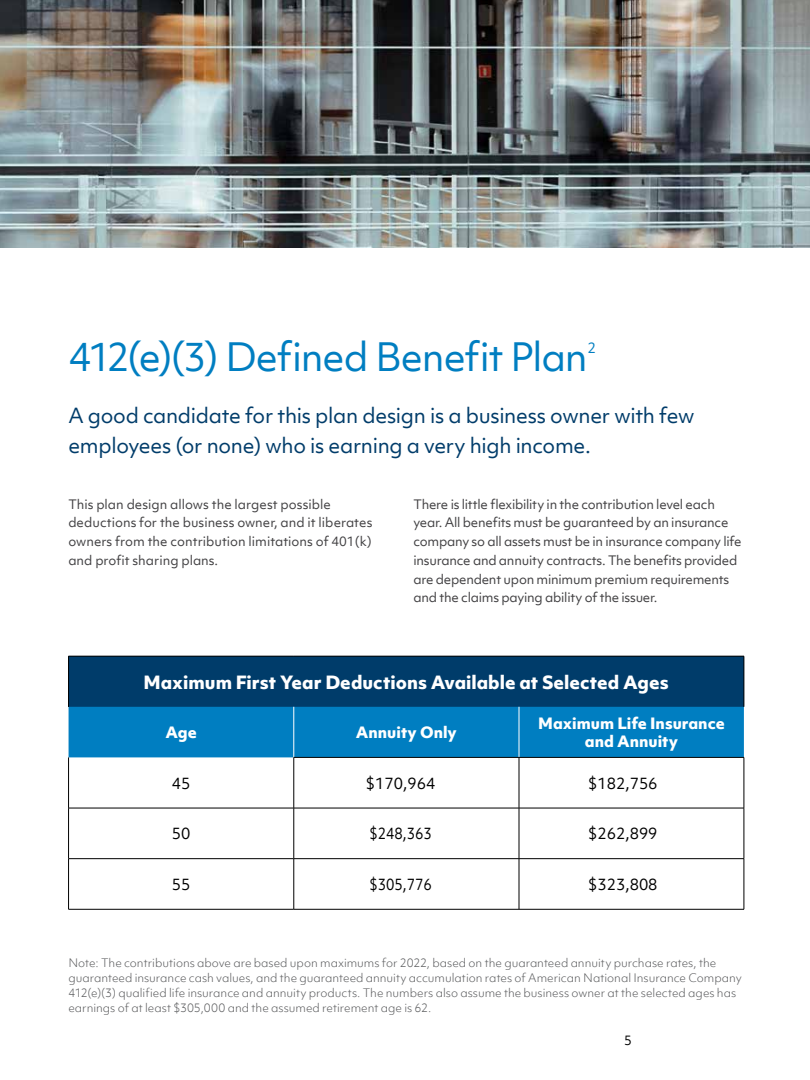
<style>
.page{position:relative;width:810px;height:1080px;background:#fff}
.page>*{position:absolute;margin:0;border:0;box-sizing:border-box;transform-origin:0 0}
.t1{font:37.5px "Objektiv Mk 1";letter-spacing:-.03em;color:#007ec1}
.t2{font:20px/30px "Objektiv Mk 1";letter-spacing:-.015em;color:#003c6a}
.t3{font:800 17.5px "Objektiv Mk 1";color:#fff}
.t4{font:800 15px/18px "Objektiv Mk 1";color:#fff;text-align:center}
.t5{font:15px "Objektiv Mk 1";color:#000}
.t6{font:15px "Objektiv Mk 1";color:#000;scale:.9 1}
.t7{font:13.88px "Objektiv Mk 1";color:#007ec1}
.t8{font:12.5px/18.8px "Objektiv Mk 1";letter-spacing:-.02em;color:#414042}
.t9{font:12.5px/18.8px "Objektiv Mk 1";color:#414042}
.t10{font:12.5px "Objektiv Mk 1";color:#000}
.t11{font:300 11.25px/15px "Objektiv Mk 1";color:#58595b}
</style>
<div class="page">
<img style="left:0;top:0;width:810px;height:248px">
<div style="left:69px;top:656px;width:675px;height:51px;background:#003c6a"></div>
<div style="left:69px;top:707px;width:675px;height:50px;background:#007ec1"></div>
<svg style="left:295px;top:758px;width:449px;height:151px"></svg>
<hr style="left:68px;top:656px;width:226px;height:1px;background:#000">
<hr style="left:68px;top:656px;width:1px;height:51px;background:#000">
<hr style="left:294px;top:656px;width:225px;height:1px;background:#000">
<hr style="left:519px;top:656px;width:225px;height:1px;background:#000">
<hr style="left:744px;top:656px;width:1px;height:51px;background:#000">
<hr style="left:68px;top:757px;width:1px;height:51px;background:#000">
<hr style="left:68px;top:808px;width:226px;height:1px;background:#000">
<hr style="left:68px;top:808px;width:1px;height:51px;background:#000">
<hr style="left:68px;top:858px;width:226px;height:1px;background:#000">
<hr style="left:68px;top:859px;width:1px;height:50px;background:#000">
<hr style="left:68px;top:909px;width:226px;height:1px;background:#000">
<hr style="left:293px;top:707px;width:1px;height:50px;background:#fff">
<hr style="left:519px;top:707px;width:1px;height:50px;background:#fff">
<hr style="left:294px;top:757px;width:225px;height:1px;background:#000">
<hr style="left:294px;top:758px;width:1px;height:50px;background:#000">
<hr style="left:519px;top:757px;width:225px;height:1px;background:#000">
<hr style="left:519px;top:758px;width:1px;height:50px;background:#000">
<hr style="left:744px;top:758px;width:1px;height:50px;background:#000">
<hr style="left:294px;top:808px;width:225px;height:1px;background:#000">
<hr style="left:294px;top:808px;width:1px;height:51px;background:#000">
<hr style="left:519px;top:808px;width:225px;height:1px;background:#000">
<hr style="left:519px;top:808px;width:1px;height:51px;background:#000">
<hr style="left:744px;top:808px;width:1px;height:51px;background:#000">
<hr style="left:294px;top:858px;width:225px;height:1px;background:#000">
<hr style="left:294px;top:859px;width:1px;height:50px;background:#000">
<hr style="left:519px;top:858px;width:225px;height:1px;background:#000">
<hr style="left:519px;top:859px;width:1px;height:50px;background:#000">
<hr style="left:744px;top:859px;width:1px;height:50px;background:#000">
<hr style="left:294px;top:909px;width:225px;height:1px;background:#000">
<hr style="left:519px;top:909px;width:225px;height:1px;background:#000">
<h1 class="t1" style="left:68px;top:331px;width:521px">412(e)(3) Defined Benefit Plan</h1>
<p class="t7" style="left:587px;top:338px;width:10px">2</p>
<h2 class="t2" style="left:68px;top:401px;width:627px">A good candidate for this plan design is a business owner with few employees (or none) who is earning a very high income.</h2>
<p class="t9" style="left:68px;top:495px;width:306px">This plan design allows the largest possible deductions for the business owner, and it liberates owners from the contribution limitations of 401(k) and profit sharing plans.</p>
<p class="t8" style="left:413px;top:495px;width:330px">There is little flexibility in the contribution level each year. All benefits must be guaranteed by an insurance company so all assets must be in insurance company life insurance and annuity contracts. The benefits provided are dependent upon minimum premium requirements and the claims paying ability of the issuer.</p>
<h3 class="t3" style="left:144px;top:669px;width:527px">Maximum First Year Deductions Available at Selected Ages</h3>
<h3 class="t4" style="left:165px;top:723px;width:33px">Age</h3>
<h3 class="t4" style="left:356px;top:723px;width:103px">Annuity Only</h3>
<h3 class="t4" style="left:538px;top:714px;width:188px">Maximum Life Insurance and Annuity</h3>
<h3 class="t5" style="left:172px;top:773px;width:20px">45</h3>
<h3 class="t5" style="left:366px;top:773px;width:71px">$170,964</h3>
<h3 class="t5" style="left:588px;top:773px;width:71px">$182,756</h3>
<h3 class="t5" style="left:172px;top:823px;width:20px">50</h3>
<h3 class="t6" style="left:369px;top:823px;width:71px">$248,363</h3>
<h3 class="t5" style="left:588px;top:823px;width:71px">$262,899</h3>
<h3 class="t5" style="left:172px;top:874px;width:20px">55</h3>
<h3 class="t6" style="left:369px;top:874px;width:71px">$305,776</h3>
<h3 class="t5" style="left:588px;top:874px;width:71px">$323,808</h3>
<p class="t11" style="left:68px;top:955px;width:675px">Note: The contributions above are based upon maximums for 2022, based on the guaranteed annuity purchase rates, the guaranteed insurance cash values, and the guaranteed annuity accumulation rates of American National Insurance Company 412(e)(3) qualified life insurance and annuity products. The numbers also assume the business owner at the selected ages has earnings of at least $305,000 and the assumed retirement age is 62.</p>
<p class="t10" style="left:624px;top:1032px;width:9px">5</p>
</div>
